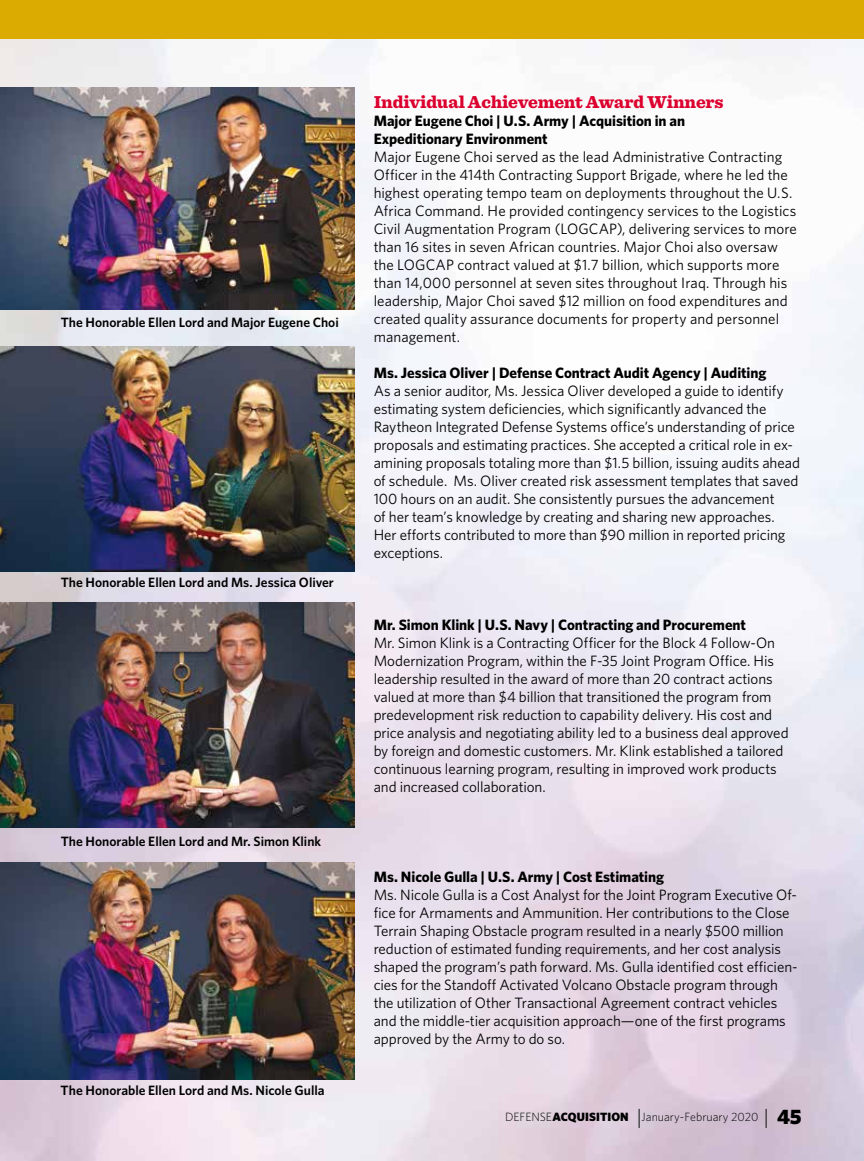
<style>
.page{position:relative;width:864px;height:1161px;background:#fff}
.page>*{position:absolute;margin:0;border:0;box-sizing:border-box;transform-origin:0 0}
.subhead1{font:900 18px "Sentinel";letter-spacing:-.015em;color:#dc002e}
.body_text{font:15px/18px "Whitney";letter-spacing:-.005em;color:#000}
.body_text-2{font:700 15px/18px "Whitney";letter-spacing:-.005em;color:#000}
.t1{font:600 13.5px "Whitney";color:#000}
.t2{font:300 12px "Whitney";color:#000}
.s1{font-weight:700}
.s2{font-weight:900}
.s3{font-size:21px}
.s4{font-weight:900;font-size:21px}
</style>
<div class="page">
<img style="left:0;top:38px;width:864px;height:1123px">
<img style="left:0;top:88px;width:354px;height:222px">
<img style="left:0;top:346px;width:354px;height:226px">
<img style="left:0;top:602px;width:354px;height:226px">
<img style="left:0;top:862px;width:354px;height:218px">
<div style="left:0;top:0;width:864px;height:38px;background:#dcab01"></div>
<p class="t1" style="left:61px;top:314px;width:280px">The Honorable Ellen Lord and Major Eugene Choi</p>
<p class="t1" style="left:61px;top:574px;width:275px">The Honorable Ellen Lord and Ms. Jessica Oliver</p>
<p class="t1" style="left:61px;top:833px;width:262px">The Honorable Ellen Lord and Mr. Simon Klink</p>
<p class="t1" style="left:61px;top:1082px;width:265px">The Honorable Ellen Lord and Ms. Nicole Gulla</p>
<h3 class="subhead1" style="left:374px;top:88px;width:351px">Individual Achievement Award Winners</h3>
<p class="body_text-2" style="left:374px;top:112px;width:313px">Major Eugene Choi | U.S. Army | Acquisition in an<br>Expeditionary Environment</p>
<p class="body_text" style="left:374px;top:148px;width:425px">Major Eugene Choi served as the lead Administrative Contracting Officer in the 414th Contracting Support Brigade, where he led the highest operating tempo team on deployments throughout the U.S.<br>Africa Command. He provided contingency services to the Logistics Civil Augmentation Program (LOGCAP), delivering services to more than 16 sites in seven African countries. Major Choi also oversaw the LOGCAP contract valued at $1.7 billion, which supports more than 14,000 personnel at seven sites throughout Iraq. Through his leadership, Major Choi saved $12 million on food expenditures and created quality assurance documents for property and personnel management.</p>
<p class="body_text-2" style="left:374px;top:364px;width:394px">Ms. Jessica Oliver | Defense Contract Audit Agency | Auditing</p>
<p class="body_text" style="left:374px;top:382px;width:428px">As a senior auditor, Ms. Jessica Oliver developed a guide to identify estimating system deficiencies, which significantly advanced the Raytheon Integrated Defense Systems office’s understanding of price proposals and estimating practices. She accepted a critical role in ex&shy;amining proposals totaling more than $1.5 billion, issuing audits ahead of schedule. Ms. Oliver created risk assessment templates that saved 100 hours on an audit. She consistently pursues the advancement<br>of her team’s knowledge by creating and sharing new approaches.<br>Her efforts contributed to more than $90 million in reported pricing exceptions.</p>
<p class="body_text-2" style="left:374px;top:616px;width:374px">Mr. Simon Klink | U.S. Navy | Contracting and Procurement</p>
<p class="body_text" style="left:374px;top:634px;width:416px">Mr. Simon Klink is a Contracting Officer for the Block 4 Follow-On Modernization Program, within the F-35 Joint Program Office. His leadership resulted in the award of more than 20 contract actions valued at more than $4 billion that transitioned the program from predevelopment risk reduction to capability delivery. His cost and price analysis and negotiating ability led to a business deal approved by foreign and domestic customers. Mr. Klink established a tailored continuous learning program, resulting in improved work products and increased collaboration.</p>
<p class="body_text" style="left:374px;top:868px;width:425px"><span class="s1">Ms. Nicole Gulla | U.S. Army | Cost Estimating<br></span>Ms. Nicole Gulla is a Cost Analyst for the Joint Program Executive Of&shy;fice for Armaments and Ammunition. Her contributions to the Close Terrain Shaping Obstacle program resulted in a nearly $500 million reduction of estimated funding requirements, and her cost analysis shaped the program’s path forward. Ms. Gulla identified cost efficien&shy;cies for the Standoff Activated Volcano Obstacle program through the utilization of Other Transactional Agreement contract vehicles and the middle-tier acquisition approach—one of the first programs approved by the Army to do so.</p>
<p class="t2" style="left:505px;top:1110px;width:298px">DEFENSE<span class="s2">ACQUISITION</span> <span class="s3">|</span>January-February 2020 <span class="s3">|</span> <span class="s4">45</span></p>
</div>
